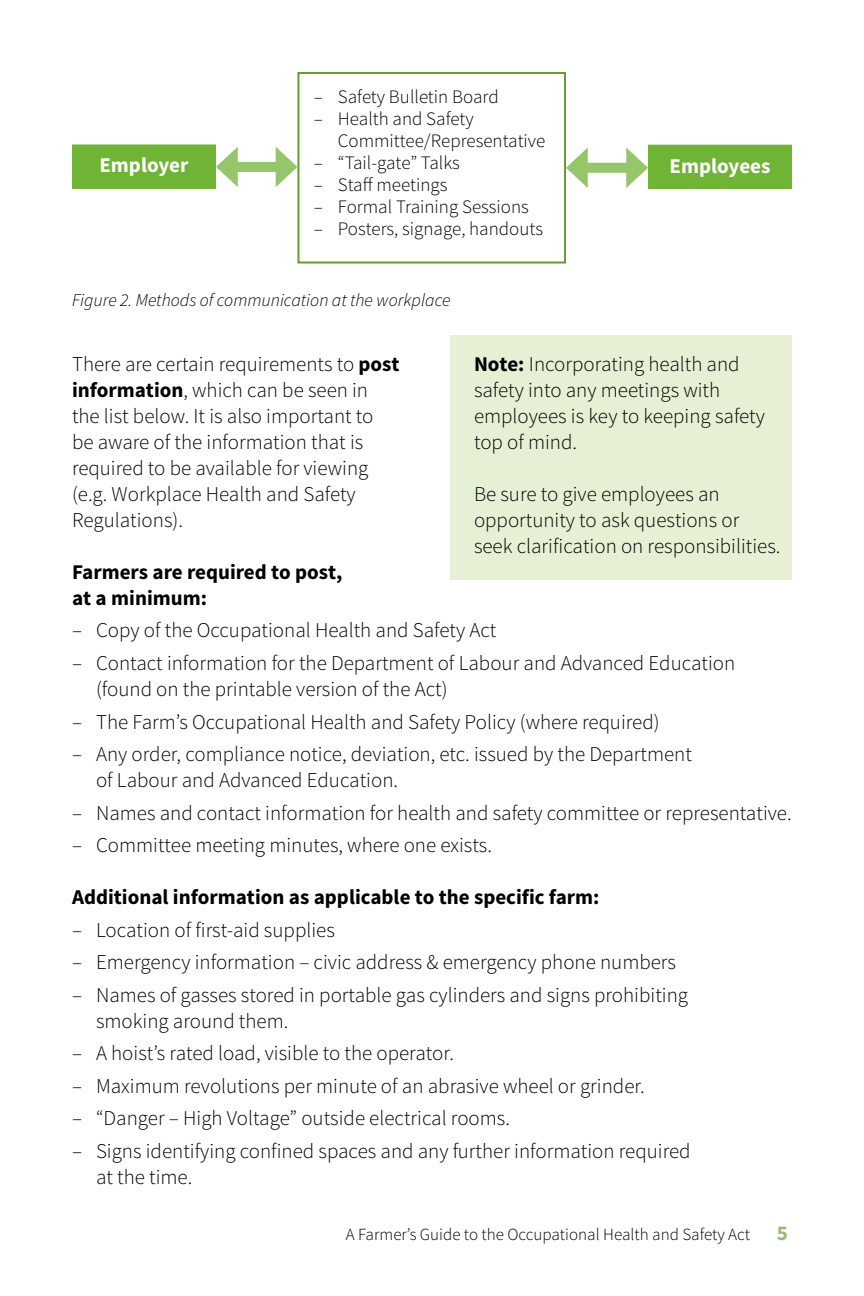
<style>
.page{position:relative;width:864px;height:1296px;background:#fff}
.page>*{position:absolute;margin:0;border:0;box-sizing:border-box;transform-origin:0 0}
.t1{font:300 21px/26px "Source Sans Pro";color:#000}
.t2{font:700 21px/26px "Source Sans Pro";color:#000}
.t3{font:700 21px "Source Sans Pro";color:#fff}
.t4{font:700 21px "Source Sans Pro";color:#97bc73}
.t5{font:300 19px/22px "Source Sans Pro";color:#000}
.t6{font:italic 300 18px "Source Sans Pro";color:#000}
.t7{font:300 17px "Source Sans Pro";color:#000}
.s1{font-weight:700}
</style>
<div class="page">
<div style="left:73px;top:145px;width:142px;height:43px;background:#6fb434"></div>
<div style="left:72px;top:144px;width:144px;height:45px;border:2px solid #6fb434"></div>
<div style="left:649px;top:146px;width:142px;height:42px;background:#6fb434"></div>
<div style="left:648px;top:145px;width:144px;height:44px;border:2px solid #6fb434"></div>
<div style="left:229px;top:162px;width:55px;height:10px;background:#96c56a"></div>
<svg style="left:216px;top:147px;width:22px;height:40px"></svg>
<svg style="left:276px;top:147px;width:21px;height:40px"></svg>
<div style="left:297px;top:72px;width:269px;height:192px;border:2px solid #649f2f"></div>
<div style="left:579px;top:163px;width:56px;height:10px;background:#96c56a"></div>
<svg style="left:566px;top:148px;width:22px;height:40px"></svg>
<svg style="left:626px;top:148px;width:22px;height:40px"></svg>
<div style="left:450px;top:336px;width:342px;height:244px;background:#e5f0d4"></div>
<p class="t5" style="left:314px;top:85px;width:186px">– Safety Bulletin Board</p>
<p class="t5" style="left:338px;top:107px;width:209px;text-indent:-24px">– Health and Safety<br>Committee/Representative</p>
<p class="t5" style="left:314px;top:151px;width:148px">– “Tail-gate” Talks</p>
<p class="t5" style="left:314px;top:173px;width:135px">– Staff meetings</p>
<p class="t5" style="left:314px;top:195px;width:217px">– Formal Training Sessions</p>
<p class="t5" style="left:314px;top:217px;width:231px">– Posters, signage, handouts</p>
<p class="t3" style="left:99px;top:152px;width:91px">Employer</p>
<p class="t3" style="left:670px;top:152px;width:102px">Employees</p>
<p class="t6" style="left:72px;top:289px;width:380px">Figure 2. Methods of communication at the workplace</p>
<p class="t1" style="left:474px;top:351px;width:292px"><span class="s1">Note:</span> Incorporating health and safety into any meetings with employees is key to keeping safety top of mind.</p>
<p class="t1" style="left:474px;top:481px;width:308px">Be sure to give employees an opportunity to ask questions or seek clarification on responsibilities.</p>
<p class="t1" style="left:72px;top:351px;width:329px">There are certain requirements to <span class="s1">post information</span>, which can be seen in the list below. It is also important to be aware of the information that is required to be available for viewing (e.g. Workplace Health and Safety<br>Regulations).</p>
<p class="t2" style="left:72px;top:560px;width:272px">Farmers are required to post, at a minimum:</p>
<p class="t1" style="left:72px;top:618px;width:426px">– Copy of the Occupational Health and Safety Act</p>
<p class="t1" style="left:96px;top:650px;width:641px;text-indent:-24px">– Contact information for the Department of Labour and Advanced Education (found on the printable version of the Act)</p>
<p class="t1" style="left:72px;top:709px;width:589px">– The Farm’s Occupational Health and Safety Policy (where required)</p>
<p class="t1" style="left:96px;top:741px;width:597px;text-indent:-24px">– Any order, compliance notice, deviation, etc. issued by the Department of Labour and Advanced Education.</p>
<p class="t1" style="left:72px;top:800px;width:721px">– Names and contact information for health and safety committee or representative.</p>
<p class="t1" style="left:72px;top:832px;width:422px">– Committee meeting minutes, where one exists.</p>
<p class="t2" style="left:72px;top:885px;width:529px">Additional information as applicable to the specific farm:</p>
<p class="t1" style="left:72px;top:917px;width:264px">– Location of first-aid supplies</p>
<p class="t1" style="left:72px;top:949px;width:605px">– Emergency information – civic address &amp; emergency phone numbers</p>
<p class="t1" style="left:96px;top:982px;width:594px;text-indent:-24px">– Names of gasses stored in portable gas cylinders and signs prohibiting smoking around them.</p>
<p class="t1" style="left:72px;top:1040px;width:383px">– A hoist’s rated load, visible to the operator.</p>
<p class="t1" style="left:72px;top:1073px;width:574px">– Maximum revolutions per minute of an abrasive wheel or grinder.</p>
<p class="t1" style="left:72px;top:1105px;width:439px">– “Danger – High Voltage” outside electrical rooms.</p>
<p class="t1" style="left:96px;top:1138px;width:596px;text-indent:-24px">– Signs identifying confined spaces and any further information required at the time.</p>
<p class="t7" style="left:346px;top:1224px;width:406px">A Farmer’s Guide to the Occupational Health and Safety Act</p>
<p class="t4" style="left:777px;top:1219px;width:13px">5</p>
</div>
